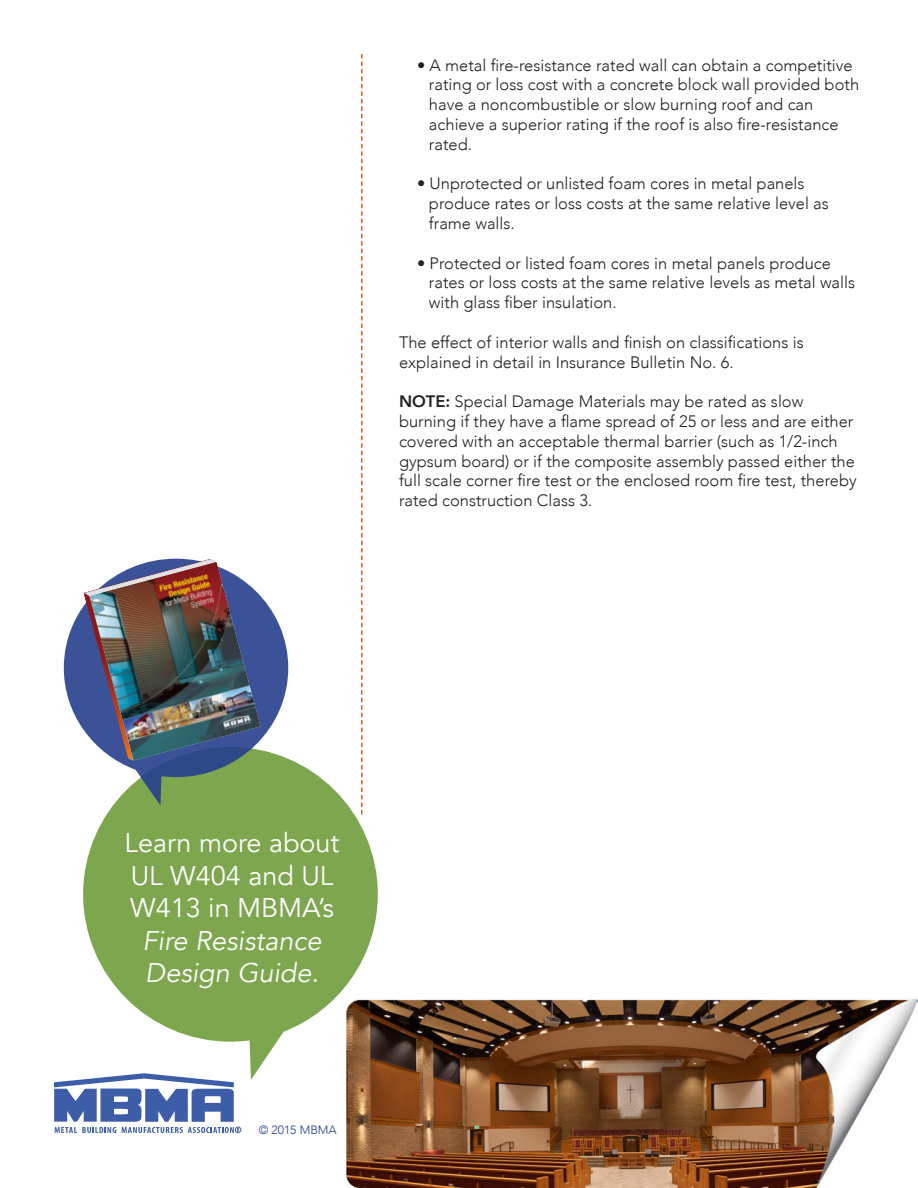
<style>
.page{position:relative;width:918px;height:1188px;background:#fff}
.page>*{position:absolute;margin:0;border:0;box-sizing:border-box;transform-origin:0 0}
.Body_Text{font:27px/32.4px "Avenir";color:#fff;text-align:center}
.Body_Text-2{font:300 16.5px/19.8px "Avenir";color:#231f20}
.Body_Text-3{font:300 12px "Avenir";color:#253f8e}
.s1{font-weight:800}
.s2{font-style:italic}
</style>
<div class="page">
<svg style="left:361px;top:54px;width:2px;height:693px"></svg>
<img style="left:346px;top:998px;width:571px;height:190px">
<svg style="left:54px;top:1079px;width:187px;height:54px"></svg>
<svg style="left:83px;top:747px;width:295px;height:333px;fill:#7da64e"></svg>
<svg style="left:64px;top:592px;width:224px;height:214px"></svg>
<img style="left:84px;top:559px;width:177px;height:201px">
<p class="Body_Text-2" style="left:417px;top:55px;width:437px">• A metal fire-resistance rated wall can obtain a competitive</p>
<p class="Body_Text-2" style="left:429px;top:75px;width:432px">rating or loss cost with a concrete block wall provided both</p>
<p class="Body_Text-2" style="left:429px;top:95px;width:386px">have a noncombustible or slow burning roof and can</p>
<p class="Body_Text-2" style="left:429px;top:114px;width:411px">achieve a superior rating if the roof is also fire-resistance</p>
<p class="Body_Text-2" style="left:429px;top:134px;width:45px">rated.</p>
<p class="Body_Text-2" style="left:417px;top:174px;width:389px">• Unprotected or unlisted foam cores in metal panels</p>
<p class="Body_Text-2" style="left:429px;top:194px;width:401px">produce rates or loss costs at the same relative level as</p>
<p class="Body_Text-2" style="left:429px;top:213px;width:87px">frame walls.</p>
<p class="Body_Text-2" style="left:417px;top:253px;width:415px">• Protected or listed foam cores in metal panels produce</p>
<p class="Body_Text-2" style="left:429px;top:273px;width:428px">rates or loss costs at the same relative levels as metal walls</p>
<p class="Body_Text-2" style="left:429px;top:293px;width:189px">with glass fiber insulation.</p>
<p class="Body_Text-2" style="left:399px;top:332px;width:406px">The effect of interior walls and finish on classifications is explained in detail in Insurance Bulletin No. 6.</p>
<p class="Body_Text-2" style="left:399px;top:392px;width:459px"><span class="s1">NOTE:</span> Special Damage Materials may be rated as slow burning if they have a flame spread of 25 or less and are either covered with an acceptable thermal barrier (such as 1/2-inch gypsum board) or if the composite assembly passed either the full scale corner fire test or the enclosed room fire test, thereby rated construction Class 3.</p>
<p class="Body_Text" style="left:125px;top:827px;width:217px">Learn more about<br>UL W404 and UL<br>W413 in MBMA’s<br><span class="s2">Fire Resistance<br>Design Guide.</span></p>
<p class="Body_Text-3" style="left:259px;top:1123px;width:79px">© 2015 MBMA</p>
</div>
